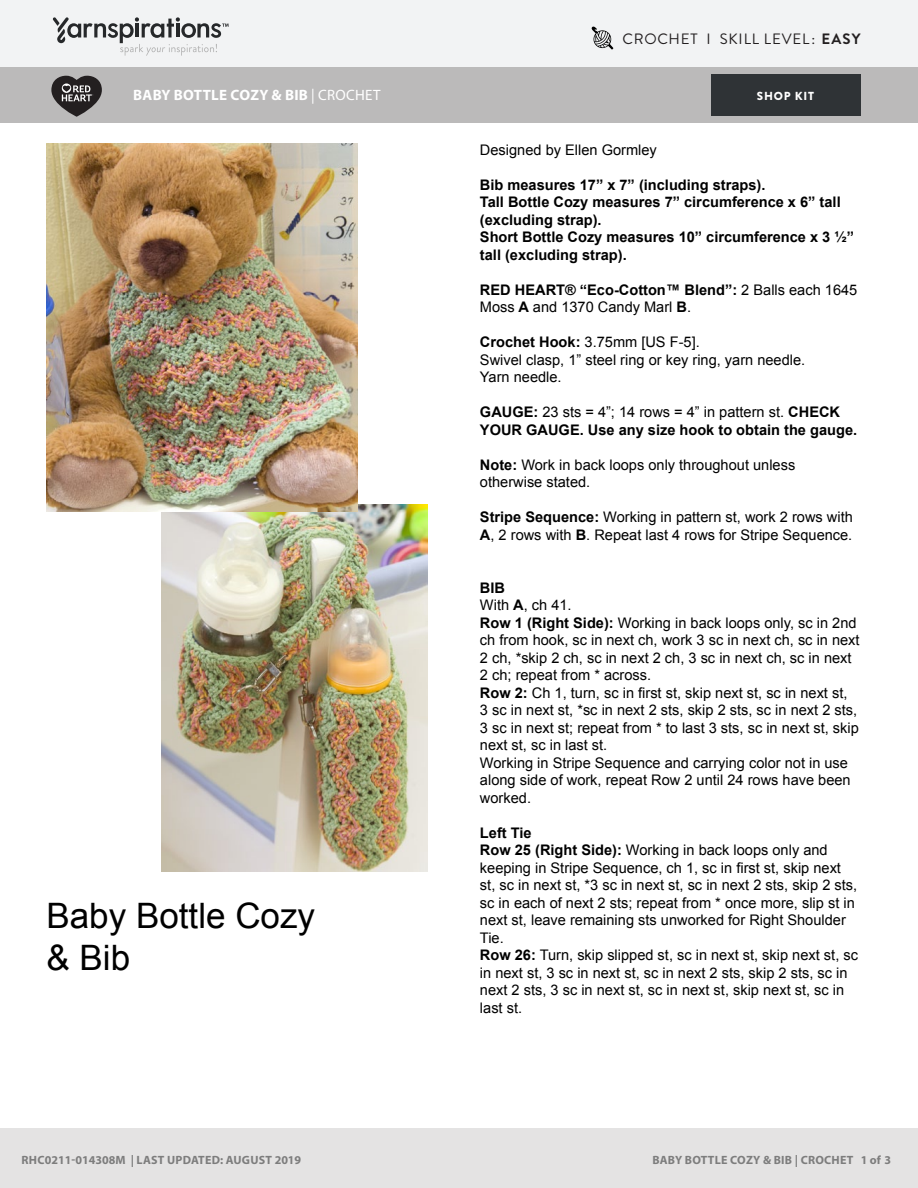
<style>
.page{position:relative;width:918px;height:1188px;background:#fff}
.page>*{position:absolute;margin:0;border:0;box-sizing:border-box;transform-origin:0 0}
.t1{font:35.1px/42px "Arial";color:#000}
.Pattern_Title{font:700 15px "Myriad Pro";letter-spacing:.02em;color:#fff}
.Skill_Level{font:15px "Brandon Grotesque";letter-spacing:.05em;color:#231f20}
.t2{font:14.55px/17.5px "Arial";color:#000}
.t3{font:700 14.55px/17.5px "Arial";color:#000}
.t4{font:700 12px "Myriad Pro";letter-spacing:.02em;color:#7d7d7d}
.t5{font:900 11.7px "Brandon Grotesque";letter-spacing:.065em;color:#fff}
.s1{font-weight:700}
.s2{font-weight:400}
</style>
<div class="page">
<div style="left:0;top:0;width:918px;height:68px;background:#f2f3f4"></div>
<div style="left:0;top:68px;width:918px;height:55px;background:#bbbaba"></div>
<svg style="left:53px;top:17px;width:176px;height:39px"></svg>
<div style="left:711px;top:74px;width:150px;height:42px;background:#2f3336"></div>
<svg style="left:51px;top:76px;width:51px;height:41px"></svg>
<div style="left:0;top:1128px;width:918px;height:60px;background:#e4e3e3"></div>
<img style="left:162px;top:505px;width:265px;height:367px">
<img style="left:46px;top:144px;width:312px;height:368px">
<svg style="left:591px;top:26px;width:22px;height:24px"></svg>
<p class="Skill_Level" style="left:623px;top:29px;width:239px">CROCHET I SKILL LEVEL: <span class="s1">EASY</span></p>
<p class="Pattern_Title" style="left:133px;top:85px;width:249px">BABY BOTTLE COZY &amp; BIB <span class="s2">| CROCHET</span></p>
<p class="t5" style="left:757px;top:88px;width:59px">SHOP KIT</p>
<p class="t1" style="left:46px;top:894px;width:270px">Baby Bottle Cozy &amp; Bib</p>
<p class="t2" style="left:480px;top:141px;width:178px">Designed by Ellen Gormley</p>
<p class="t3" style="left:480px;top:176px;width:375px">Bib measures 17” x 7” (including straps).<br>Tall Bottle Cozy measures 7” circumference x 6” tall (excluding strap).<br>Short Bottle Cozy measures 10” circumference x 3 ½” tall (excluding strap).</p>
<p class="t2" style="left:480px;top:281px;width:379px"><span class="s1">RED HEART® “Eco-Cotton™ Blend”:</span> 2 Balls each 1645<br>Moss <span class="s1">A</span> and 1370 Candy Marl <span class="s1">B</span>.</p>
<p class="t2" style="left:480px;top:333px;width:327px"><span class="s1">Crochet Hook:</span> 3.75mm [US F-5].<br>Swivel clasp, 1” steel ring or key ring, yarn needle.<br>Yarn needle.</p>
<p class="t3" style="left:480px;top:403px;width:379px">GAUGE: <span class="s2">23 sts = 4”; 14 rows = 4” in pattern st.</span> CHECK<br>YOUR GAUGE. Use any size hook to obtain the gauge.</p>
<p class="t2" style="left:480px;top:456px;width:317px"><span class="s1">Note:</span> Work in back loops only throughout unless otherwise stated.</p>
<p class="t2" style="left:480px;top:509px;width:374px"><span class="s1">Stripe Sequence:</span> Working in pattern st, work 2 rows with<br><span class="s1">A</span>, 2 rows with <span class="s1">B</span>. Repeat last 4 rows for Stripe Sequence.</p>
<p class="t2" style="left:480px;top:579px;width:381px"><span class="s1">BIB<br></span>With <span class="s1">A</span>, ch 41.<br><span class="s1">Row 1 (Right Side):</span> Working in back loops only, sc in 2nd ch from hook, sc in next ch, work 3 sc in next ch, sc in next 2 ch, *skip 2 ch, sc in next 2 ch, 3 sc in next ch, sc in next 2 ch; repeat from * across.<br><span class="s1">Row 2:</span> Ch 1, turn, sc in first st, skip next st, sc in next st,<br>3 sc in next st, *sc in next 2 sts, skip 2 sts, sc in next 2 sts, 3 sc in next st; repeat from * to last 3 sts, sc in next st, skip next st, sc in last st.<br>Working in Stripe Sequence and carrying color not in use along side of work, repeat Row 2 until 24 rows have been worked.</p>
<p class="t2" style="left:480px;top:824px;width:380px"><span class="s1">Left Tie<br>Row 25 (Right Side):</span> Working in back loops only and keeping in Stripe Sequence, ch 1, sc in first st, skip next st, sc in next st, *3 sc in next st, sc in next 2 sts, skip 2 sts, sc in each of next 2 sts; repeat from * once more, slip st in next st, leave remaining sts unworked for Right Shoulder Tie.<br><span class="s1">Row 26:</span> Turn, skip slipped st, sc in next st, skip next st, sc in next st, 3 sc in next st, sc in next 2 sts, skip 2 sts, sc in next 2 sts, 3 sc in next st, sc in next st, skip next st, sc in last st.</p>
<p class="t4" style="left:22px;top:1152px;width:281px">RHC0211-014308M | LAST UPDATED: AUGUST 2019</p>
<p class="t4" style="left:652px;top:1152px;width:240px">BABY BOTTLE COZY &amp; BIB | CROCHET 1 of 3</p>
</div>
